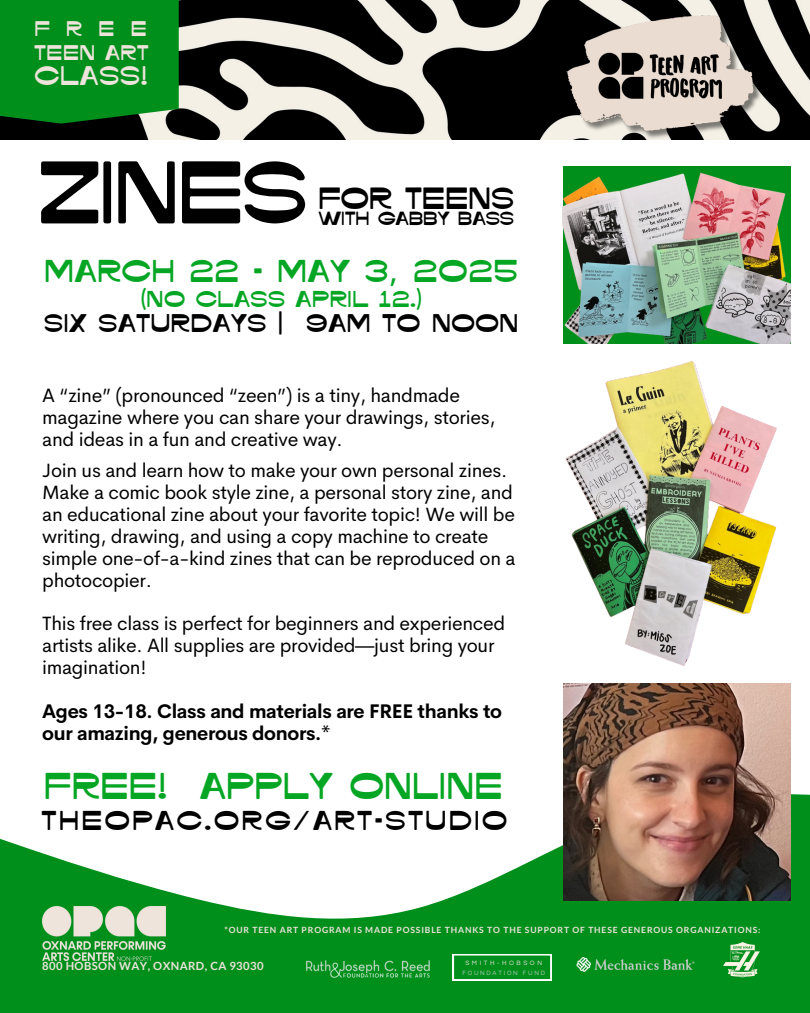
<style>
.page{position:relative;width:810px;height:1013px;background:#fff}
.page>*{position:absolute;margin:0;border:0;box-sizing:border-box;transform-origin:0 0}
.t1{font:88.8px "Texicali Font Reverse Contrast";letter-spacing:.01em;color:#000}
.t2{font:37.4px "Texicali Font Reverse Contrast";letter-spacing:.045em;color:#05a624}
.t3{font:31.7px "Texicali Font Reverse Contrast";letter-spacing:.055em;color:#05a624}
.t4{font:30.8px "Texicali Font Reverse Contrast";letter-spacing:.035em;color:#000}
.t5{font:27.4px "Texicali Font Reverse Contrast";letter-spacing:.125em;color:#000}
.t6{font:27px "Texicali Font Reverse Contrast";letter-spacing:.06em;color:#eee4db}
.t7{font:25.6px "Texicali Font Reverse Contrast";letter-spacing:.055em;color:#000}
.t8{font:23px "Texicali Font Reverse Contrast";letter-spacing:.055em;color:#05a624}
.t9{font:21.2px/23.9px "Texicali Font Reverse Contrast";letter-spacing:.06em;color:#eee4db}
.t10{font:19.4px/21.9px "Cerebri Sans";letter-spacing:-.015em;color:#000}
.t11{font:19.3px/21.9px "Cerebri Sans";letter-spacing:-.015em;color:#000}
.t12{font:700 19.3px/21.9px "Cerebri Sans";letter-spacing:-.015em;color:#000}
.t13{font:19.2px "Texicali Font Reverse Contrast";letter-spacing:.035em;color:#000}
.t14{font:700 11.3px "Lato";letter-spacing:.035em;color:#eee4db}
.t15{font:700 8.6px "Lato";letter-spacing:.1em;color:#eee4db}
.t16{font:6.5px "Questrial";letter-spacing:.395em;color:#eee4db}
.t17{font:5.9px "Raleway";letter-spacing:.295em;color:#d4d6da}
.s1{font-family:"Noto Sans"}
</style>
<div class="page">
<img style="left:0;top:0;width:517px;height:140px">
<svg style="left:0;top:789px;width:810px;height:223px;fill:#018f1c"></svg>
<img style="left:575px;top:955px;width:121px;height:22px">
<img style="left:306px;top:960px;width:124px;height:17px">
<img style="left:721px;top:938px;width:40px;height:43px">
<svg style="left:453px;top:954px;width:99px;height:26px;background:#209c37"></svg>
<div style="left:563px;top:166px;width:227px;height:177px;background:#018f1c"></div>
<img style="left:562px;top:172px;width:228px;height:171px">
<img style="left:563px;top:683px;width:227px;height:217px">
<img style="left:565px;top:361px;width:212px;height:305px">
<img style="left:517px;top:0;width:293px;height:140px">
<div style="left:0;top:0;width:179px;height:124px;background:#018f1c"></div>
<img style="left:42px;top:906px;width:124px;height:54px">
<h6 class="t9" style="left:35px;top:18px;width:115px">FREE<br>TEEN ART</h6>
<h6 class="t6" style="left:35px;top:65px;width:114px">CLASS!</h6>
<p class="t1" style="left:40px;top:155px;width:268px">ZINES</p>
<p class="t4" style="left:319px;top:185px;width:196px">FOR TEENS</p>
<p class="t13" style="left:319px;top:210px;width:196px">WITH GABBY BASS</p>
<p class="t3" style="left:45px;top:258px;width:474px">MARCH 22 - MAY 3<span class="s1">,</span> 2025</p>
<p class="t8" style="left:141px;top:289px;width:282px">(NO CLASS APRIL 12.)</p>
<p class="t7" style="left:45px;top:313px;width:475px">SIX SATURDAYS | 9AM TO NOON</p>
<h5 class="t10" style="left:42px;top:384px;width:455px">A “zine” (pronounced “zeen”) is a tiny, handmade magazine where you can share your drawings, stories, and ideas in a fun and creative way.</h5>
<p class="t11" style="left:42px;top:459px;width:475px">Join us and learn how to make your own personal zines.<br>Make a comic book style zine, a personal story zine, and an educational zine about your favorite topic! We will be writing, drawing, and using a copy machine to create simple one-of-a-kind zines that can be reproduced on a photocopier.</p>
<h1 class="t11" style="left:42px;top:612px;width:464px">This free class is perfect for beginners and experienced artists alike. All supplies are provided—just bring your imagination!</h1>
<p class="t12" style="left:42px;top:700px;width:461px">Ages 13-18. Class and materials are FREE thanks to our amazing, generous donors.*</p>
<p class="t2" style="left:45px;top:770px;width:459px">FREE! APPLY ONLINE</p>
<h3 class="t5" style="left:42px;top:808px;width:466px">THEOPAC.ORG/ART-STUDIO</h3>
<p class="t15" style="left:224px;top:924px;width:538px">*OUR TEEN ART PROGRAM IS MADE POSSIBLE THANKS TO THE SUPPORT OF THESE GENEROUS ORGANIZATIONS:</p>
<p class="t14" style="left:42px;top:959px;width:223px">800 HOBSON WAY, OXNARD, CA 93030</p>
<p class="t16" style="left:465px;top:959px;width:78px">SMITH-HOBSON</p>
<p class="t17" style="left:463px;top:969px;width:84px">FOUNDATION FUND</p>
</div>
